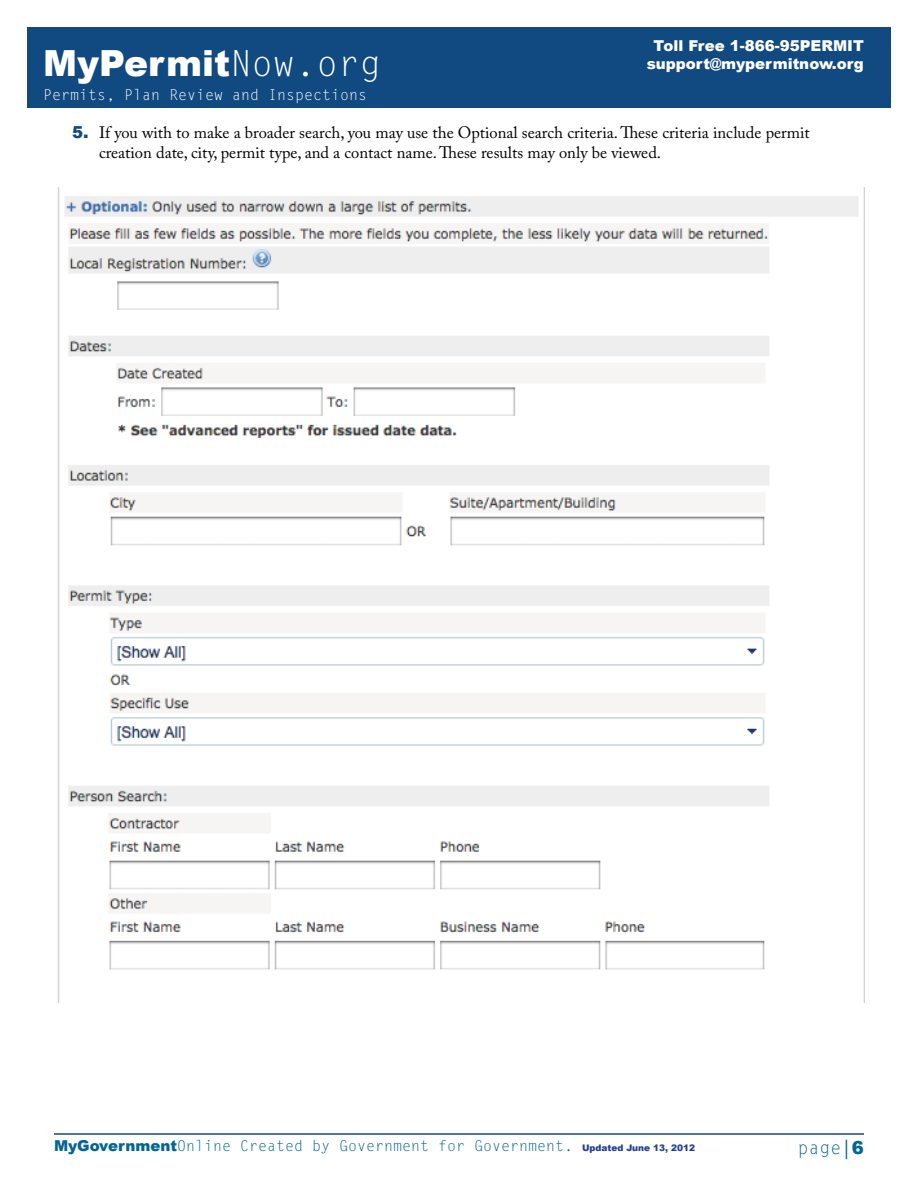
<style>
.page{position:relative;width:918px;height:1188px;background:#fff}
.page>*{position:absolute;margin:0;border:0;box-sizing:border-box;transform-origin:0 0}
.t1{font:900 36px "Arial";color:#fff}
.t2{font:18px "Letter Gothic Std";color:#036496}
.t3{font:16.5px/19.8px "Adobe Caslon Pro";color:#000}
.t4{font:15px "Letter Gothic Std";color:#036496}
.t5{font:900 15px/18px "Arial";color:#fff;text-align:center}
.t6{font:15px "Letter Gothic Std";color:#fff}
.s1{font-family:"Letter Gothic Std";font-weight:400}
.s2{font-family:"Arial";font-weight:900;color:#104a81}
.s3{font-family:"Arial";font-weight:900}
.s4{font-family:"Arial";font-weight:900;font-size:9px;color:#25408f}
</style>
<div class="page">
<div style="left:27px;top:27px;width:864px;height:81px;background:#104a81"></div>
<hr style="left:54px;top:1133px;width:810px;height:2px;background:#104a81">
<img style="left:58px;top:188px;width:807px;height:814px">
<h1 class="t1" style="left:43px;top:37px;width:340px">MyPermit<span class="s1">Now.org</span></h1>
<p class="t6" style="left:43px;top:86px;width:326px">Permits, Plan Review and Inspections</p>
<p class="t5" style="left:647px;top:36px;width:219px">Toll Free 1-866-95PERMIT support@mypermitnow.org</p>
<p class="t3" style="left:99px;top:123px;width:712px;text-indent:-27px"><span class="s2">5.</span> If you with to make a broader search, you may use the Optional search criteria. These criteria include permit creation date, city, permit type, and a contact name. These results may only be viewed.</p>
<p class="t4" style="left:54px;top:1137px;width:643px"><span class="s3">MyGovernment</span>Online Created by Government for Government. <span class="s4">Updated June 13, 2012</span></p>
<p class="t2" style="left:798px;top:1137px;width:68px">page│<span class="s3">6</span></p>
</div>
